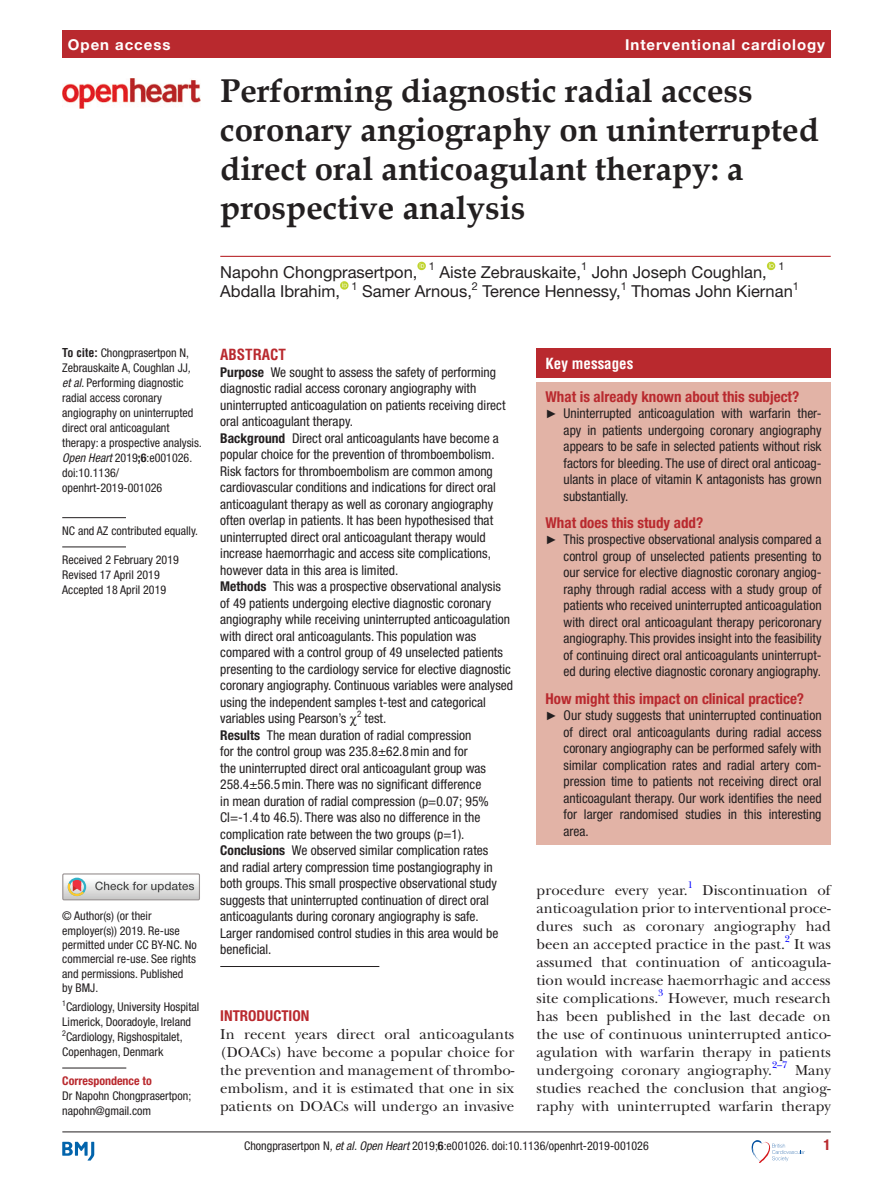
<style>
.page{position:relative;width:893px;height:1191px;background:#fff}
.page>*{position:absolute;margin:0;border:0;box-sizing:border-box;transform-origin:0 0}
.t1{font:700 33px/39px "Book Antiqua";color:#231f20}
.t2{font:16.5px "Helvetica Neue LT Std";color:#231f20}
.t3{font:15px/18px "New Baskerville";color:#231f20;text-align:justify}
.t4{font:700 condensed 15px "Helvetica Neue LT Std";color:#b9292e}
.t5{font:700 15px "Helvetica Neue LT Std";letter-spacing:.065em;color:#fff}
.t6{font:700 condensed 15px "Helvetica";color:#fff}
.t7{font:700 condensed 15px "Helvetica";color:#b9292e}
.t8{font:condensed 13.5px/16.5px "Helvetica Neue LT Std";color:#231f20;text-align:justify}
.t9{font:condensed 12px/15px "Helvetica Neue LT Std";color:#231f20}
.t10{font:700 condensed 12px "Helvetica Neue LT Std";color:#b9292e}
.t11{font:10.95px "Helvetica Neue LT Std";color:#231f20}
.t12{font:9.9px "New Baskerville";color:#00f}
.s1{font-family:"Helvetica LT Std";font-weight:700}
.s2{font-style:italic}
.s3{font-weight:700}
.s4{font-family:"Arial";font-stretch:normal;font-size:12px}
</style>
<div class="page">
<div style="left:62px;top:31px;width:769px;height:27px;background:#b9292e"></div>
<hr style="left:62px;top:1131px;width:769px;height:1px;background:#231f20">
<svg style="left:752px;top:1140px;width:53px;height:23px"></svg>
<svg style="left:62px;top:1141px;width:32px;height:19px"></svg>
<hr style="left:62px;top:517px;width:64px;height:1px;background:#231f20">
<hr style="left:62px;top:546px;width:64px;height:1px;background:#231f20">
<hr style="left:62px;top:1067px;width:64px;height:1px;background:#231f20">
<hr style="left:220px;top:256px;width:611px;height:1px;background:#b9292e">
<svg style="left:417px;top:262px;width:9px;height:8px"></svg>
<svg style="left:767px;top:262px;width:8px;height:8px"></svg>
<svg style="left:340px;top:281px;width:9px;height:9px"></svg>
<div style="left:62px;top:873px;width:138px;height:27px;border:1px solid #969090"></div>
<svg style="left:63px;top:874px;width:136px;height:25px"></svg>
<img style="left:62px;top:78px;width:138px;height:30px">
<div style="left:537px;top:348px;width:294px;height:30px;background:#b9292e"></div>
<div style="left:537px;top:382px;width:294px;height:462px;background:#e2b3a6"></div>
<hr style="left:220px;top:966px;width:159px;height:1px;background:#231f20">
<p class="t5" style="left:68px;top:35px;width:104px">Open access</p>
<p class="t9" style="left:62px;top:345px;width:141px"><span class="s1">To cite:</span> Chongprasertpon N,<br>Zebrauskaite A, Coughlan JJ<span class="s2">, et al</span>. Performing diagnostic radial access coronary angiography on uninterrupted direct oral anticoagulant therapy: a prospective analysis<span class="s2">.<br>Open Heart</span> 2019<span class="s3">;6</span>:e001026. doi:10.1136/ openhrt-2019-001026</p>
<p class="t9" style="left:62px;top:523px;width:137px">NC and AZ contributed equally.</p>
<p class="t9" style="left:62px;top:552px;width:118px">Received 2 February 2019<br>Revised 17 April 2019<br>Accepted 18 April 2019</p>
<p class="t9" style="left:62px;top:908px;width:136px;line-height:14.4px">© Author(s) (or their employer(s)) 2019. Re-use permitted under CC BY-NC. No commercial re-use. See rights and permissions. Published by BMJ.</p>
<p class="t9" style="left:62px;top:999px;width:138px"><sup>1</sup>Cardiology, University Hospital<br>Limerick, Dooradoyle, Ireland<br><sup>2</sup>Cardiology, Rigshospitalet,<br>Copenhagen, Denmark</p>
<p class="t10" style="left:62px;top:1073px;width:91px">Correspondence to</p>
<p class="t9" style="left:62px;top:1088px;width:130px">Dr Napohn Chongprasertpon; napohn@gmail.com</p>
<p class="t5" style="left:625px;top:35px;width:201px">Interventional cardiology</p>
<h1 class="t1" style="left:220px;top:71px;width:600px">Performing diagnostic radial access coronary angiography on uninterrupted direct oral anticoagulant therapy: a prospective analysis</h1>
<p class="t2" style="left:220px;top:262px;width:199px">Napohn Chongprasertpon,</p>
<p class="t11" style="left:429px;top:260px;width:8px">1</p>
<p class="t2" style="left:440px;top:262px;width:143px">Aiste Zebrauskaite,</p>
<p class="t11" style="left:581px;top:260px;width:8px">1</p>
<p class="t2" style="left:592px;top:262px;width:177px">John Joseph Coughlan,</p>
<p class="t11" style="left:778px;top:260px;width:8px">1</p>
<p class="t2" style="left:220px;top:281px;width:121px">Abdalla Ibrahim,</p>
<p class="t11" style="left:352px;top:279px;width:8px">1</p>
<p class="t2" style="left:362px;top:281px;width:111px">Samer Arnous,</p>
<p class="t11" style="left:472px;top:279px;width:8px">2</p>
<p class="t2" style="left:483px;top:281px;width:140px">Terence Hennessy,</p>
<p class="t11" style="left:621px;top:279px;width:8px">1</p>
<p class="t2" style="left:631px;top:281px;width:163px">Thomas John Kiernan</p>
<p class="t11" style="left:793px;top:279px;width:8px">1</p>
<p class="t7" style="left:220px;top:345px;width:67px">ABSTRACT</p>
<p class="t8" style="left:220px;top:363px;width:294px;text-align:left"><span class="s3">Purpose</span> We sought to assess the safety of performing diagnostic radial access coronary angiography with uninterrupted anticoagulation on patients receiving direct oral anticoagulant therapy.<br><span class="s3">Background</span> Direct oral anticoagulants have become a popular choice for the prevention of thromboembolism.<br>Risk factors for thromboembolism are common among cardiovascular conditions and indications for direct oral anticoagulant therapy as well as coronary angiography often overlap in patients. It has been hypothesised that uninterrupted direct oral anticoagulant therapy would increase haemorrhagic and access site complications, however data in this area is limited.<br><span class="s3">Methods</span> This was a prospective observational analysis of 49 patients undergoing elective diagnostic coronary angiography while receiving uninterrupted anticoagulation with direct oral anticoagulants. This population was compared with a control group of 49 unselected patients presenting to the cardiology service for elective diagnostic coronary angiography. Continuous variables were analysed using the independent samples t-test and categorical variables using Pearson’s <sup>2</sup> test.<br><span class="s3">Results</span> The mean duration of radial compression<br>for the control group was 235.8±62.8min and for<br>the uninterrupted direct oral anticoagulant group was 258.4±56.5min. There was no significant difference<br>in mean duration of radial compression (p=0.07; 95% CI=-1.4 to 46.5). There was also no difference in the complication rate between the two groups (p=1).<br><span class="s3">Conclusions</span> We observed similar complication rates<br>and radial artery compression time postangiography in both groups. This small prospective observational study suggests that uninterrupted continuation of direct oral anticoagulants during coronary angiography is safe.<br>Larger randomised control studies in this area would be beneficial.</p>
<p class="t4" style="left:220px;top:1006px;width:91px">Introduction</p>
<p class="t3" style="left:220px;top:1025px;width:296px">In recent years direct oral anticoagulants (DOACs) have become a popular choice for the prevention and management of thrombo&shy;embolism, and it is estimated that one in six patients on DOACs will undergo an invasive</p>
<p class="t6" style="left:546px;top:354px;width:89px">Key messages</p>
<p class="t4" style="left:546px;top:387px;width:255px">What is already known about this subject?</p>
<p class="t8" style="left:564px;top:405px;width:260px;text-indent:-18px"><span class="s4">►</span> Uninterrupted anticoagulation with warfarin ther&shy;apy in patients undergoing coronary angiography appears to be safe in selected patients without risk factors for bleeding. The use of direct oral anticoag&shy;ulants in place of vitamin K antagonists has grown substantially.</p>
<p class="t4" style="left:546px;top:513px;width:159px">What does this study add?</p>
<p class="t8" style="left:564px;top:531px;width:260px;text-indent:-18px"><span class="s4">►</span> This prospective observational analysis compared a control group of unselected patients presenting to our service for elective diagnostic coronary angiog&shy;raphy through radial access with a study group of patients who received uninterrupted anticoagulation with direct oral anticoagulant therapy pericoronary angiography. This provides insight into the feasibility of continuing direct oral anticoagulants uninterrupt&shy;ed during elective diagnostic coronary angiography.</p>
<p class="t4" style="left:546px;top:689px;width:260px">How might this impact on clinical practice?</p>
<p class="t8" style="left:564px;top:707px;width:260px;text-indent:-18px"><span class="s4">►</span> Our study suggests that uninterrupted continuation of direct oral anticoagulants during radial access coronary angiography can be performed safely with similar complication rates and radial artery com&shy;pression time to patients not receiving direct oral anticoagulant therapy. Our work identifies the need for larger randomised studies in this interesting area.</p>
<p class="t3" style="left:537px;top:881px;width:153px">procedure every year.</p>
<p class="t12" style="left:688px;top:879px;width:7px">1</p>
<p class="t3" style="left:537px;top:881px;width:296px;text-indent:166px">Discontinuation of anticoagulation prior to interventional proce&shy;dures such as coronary angiography had been an accepted practice in the past.</p>
<p class="t12" style="left:785px;top:933px;width:7px">2</p>
<p class="t3" style="left:537px;top:935px;width:296px;text-indent:258px">It was assumed that continuation of anticoagula&shy;tion would increase haemorrhagic and access site complications.</p>
<p class="t12" style="left:658px;top:987px;width:7px">3</p>
<p class="t3" style="left:537px;top:989px;width:296px;text-indent:131px">However, much research has been published in the last decade on the use of continuous uninterrupted antico&shy;agulation with warfarin therapy in patients undergoing coronary angiography.</p>
<p class="t12" style="left:772px;top:1059px;width:17px">2–7</p>
<p class="t3" style="left:537px;top:1061px;width:296px;text-indent:258px">Many studies reached the conclusion that angiog&shy;raphy with uninterrupted warfarin therapy</p>
<p class="t9" style="left:244px;top:1138px;width:406px">Chongprasertpon N<span class="s2">, et al. Open Heart</span> 2019;<span class="s3">6</span>:e001026. doi:10.1136/openhrt-2019-001026</p>
<p class="t4" style="left:824px;top:1135px;width:9px">1</p>
</div>
